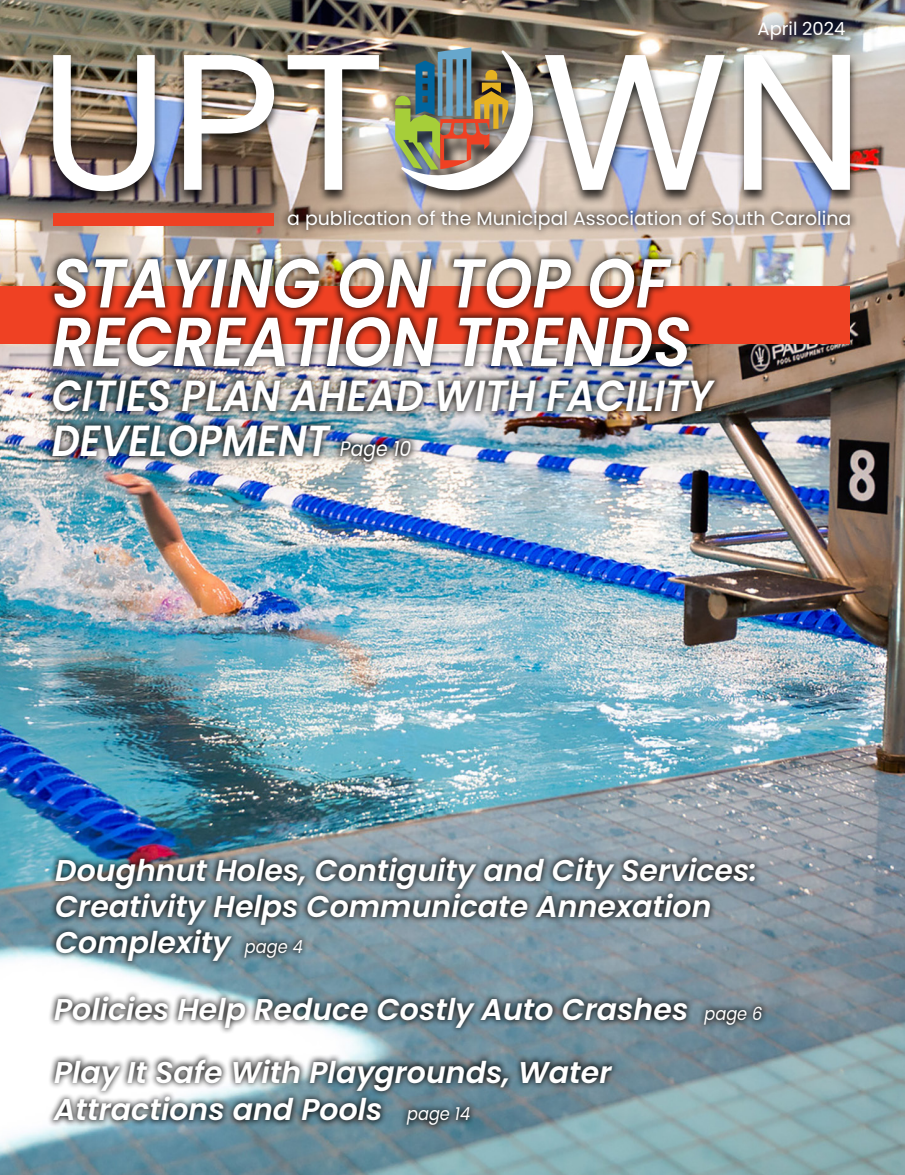
<style>
.page{position:relative;width:905px;height:1175px;background:#fff}
.page>*{position:absolute;margin:0;border:0;box-sizing:border-box;transform-origin:0 0}
.t1{font:193.2px "Poppins";color:#fff}
.t2{font:italic 600 69px/58.5px "Poppins";color:#fff;scale:.9 1}
.t3{font:italic 600 43.5px/45px "Poppins";color:#fff;scale:.9 1}
.t4{font:italic 600 30px/36px "Poppins";color:#fff}
.t5{font:18.9px "Poppins";color:#fff}
.t6{font:18px "Poppins";color:#fff}
.s1{font-weight:400;font-size:20.85px}
.s2{font-weight:400;font-size:18px}
</style>
<div class="page">
<img style="left:0;top:0;width:904px;height:1174px">
<div style="left:45px;top:53px;width:813px;height:153px;background:#000;opacity:.75"></div>
<svg style="left:280px;top:203px;width:577px;height:34px;background:#ae9e92"></svg>
<div style="left:53px;top:213px;width:220px;height:12px;background:#ef4123"></div>
<div style="left:49px;top:850px;width:713px;height:117px;background:#000;opacity:.97"></div>
<div style="left:47px;top:1052px;width:572px;height:80px;background:#000;opacity:.97"></div>
<div style="left:48px;top:990px;width:720px;height:45px;background:#000;opacity:.97"></div>
<div style="left:0;top:286px;width:849px;height:57px;background:#ef4123"></div>
<div style="left:738px;top:0;width:127px;height:59px;background:#00263e;opacity:.94"></div>
<div style="left:393px;top:49px;width:148px;height:156px;background:#000;opacity:.75"></div>
<img style="left:395px;top:47px;width:145px;height:147px">
<div style="left:45px;top:250px;width:677px;height:219px;background:#000;opacity:.75"></div>
<p class="t6" style="left:757px;top:19px;width:90px">April 2024</p>
<h1 class="t1" style="left:39px;top:10px;width:827px">UPT WN</h1>
<p class="t5" style="left:287px;top:207px;width:565px">a publication of the Municipal Association of South Carolina</p>
<h2 class="t2" style="left:52px;top:254px;width:711px">STAYING ON TOP OF<br>RECREATION TRENDS</h2>
<h3 class="t3" style="left:52px;top:373px;width:735px">CITIES PLAN AHEAD WITH FACILITY<br>DEVELOPMENT <span class="s1">Page 10</span></h3>
<p class="t4" style="left:55px;top:852px;width:703px">Doughnut Holes, Contiguity and City Services:<br>Creativity Helps Communicate Annexation<br>Complexity <span class="s2">page 4</span></p>
<p class="t4" style="left:54px;top:991px;width:710px">Policies Help Reduce Costly Auto Crashes <span class="s2">page 6</span></p>
<p class="t4" style="left:54px;top:1053px;width:559px;line-height:37.8px">Play It Safe With Playgrounds, Water<br>Attractions and Pools <span class="s2">page 14</span></p>
</div>
